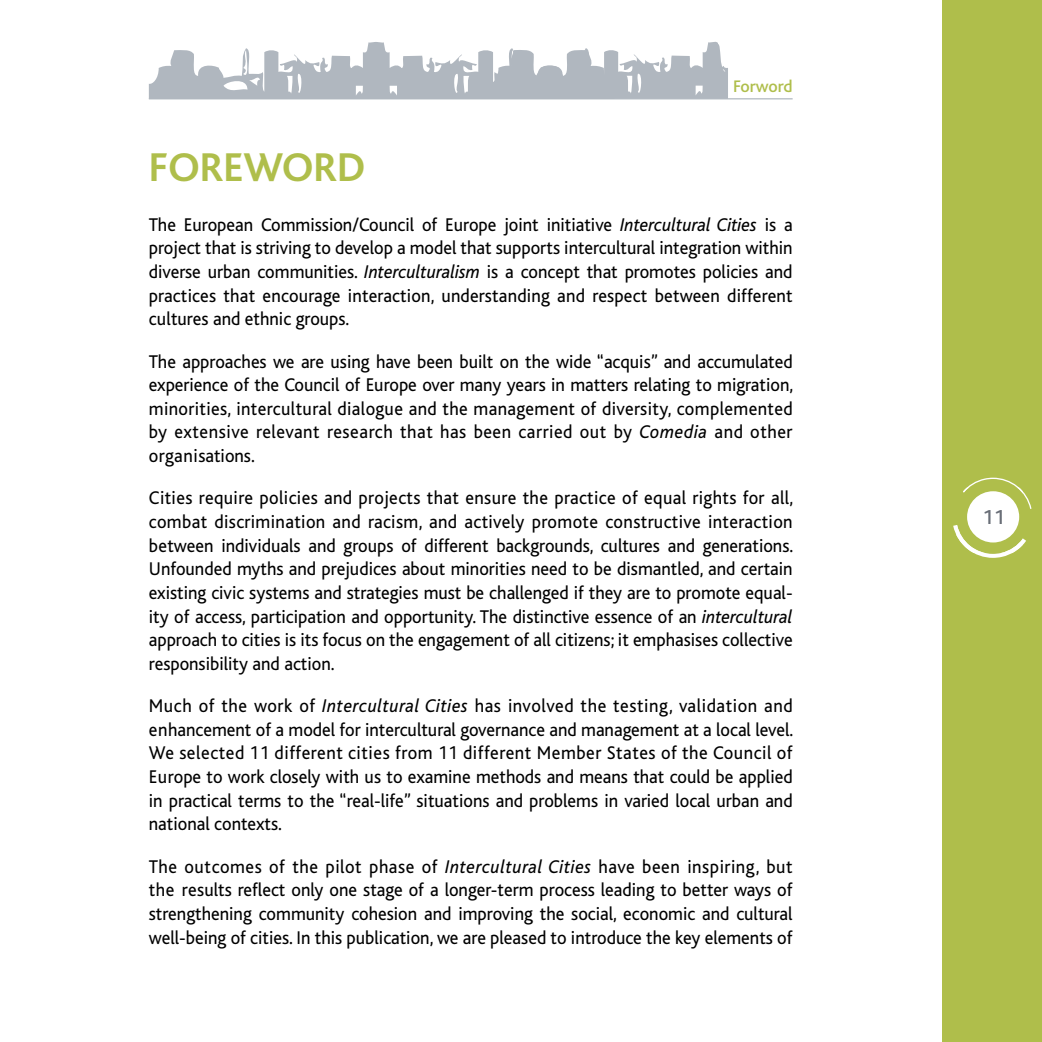
<style>
.page{position:relative;width:1042px;height:1042px;background:#fff}
.page>*{position:absolute;margin:0;border:0;box-sizing:border-box;transform-origin:0 0}
.t1{font:700 42px "Bliss";color:#afbe4b}
.t2{font:500 21px "Bliss";color:#696e77}
.t3{font:19.25px/23.6px "Bliss";color:#000;text-align:justify;scale:.95 1}
.t4{font:500 17.5px "Bliss";letter-spacing:-.005em;color:#afbe4b}
.s1{font-style:italic}
</style>
<div class="page">
<div style="left:943px;top:0;width:99px;height:1042px;background:#afbe4b"></div>
<svg style="left:953px;top:525px;width:73px;height:33px"></svg>
<svg style="left:968px;top:478px;width:63px;height:31px"></svg>
<img style="left:956px;top:525px;width:67px;height:28px">
<img style="left:963px;top:487px;width:60px;height:6px">
<div style="left:967px;top:491px;width:52px;height:51px;background:#fff;border-radius:50%"></div>
<hr style="left:149px;top:98px;width:643px;height:1px;background:#b0b7bf">
<svg style="left:149px;top:41px;width:579px;height:57px"></svg>
<p class="t4" style="left:733px;top:80px;width:61px">Forword</p>
<h1 class="t1" style="left:149px;top:152px;width:218px">FOREWORD</h1>
<p class="t3" style="left:149px;top:214px;width:679px">The European Commission/Council of Europe joint initiative <span class="s1">Intercultural Cities</span> is a project that is striving to develop a model that supports intercultural integration within diverse urban communities. <span class="s1">Interculturalism</span> is a concept that promotes policies and practices that encourage interaction, understanding and respect between different cultures and ethnic groups.</p>
<p class="t3" style="left:149px;top:351px;width:680px">The approaches we are using have been built on the wide “acquis” and accumulated experience of the Council of Europe over many years in matters relating to migration, minorities, intercultural dialogue and the management of diversity, complemented by extensive relevant research that has been carried out by <span class="s1">Comedia</span> and other organisations.</p>
<p class="t3" style="left:149px;top:488px;width:680px">Cities require policies and projects that ensure the practice of equal rights for all, combat discrimination and racism, and actively promote constructive interaction between individuals and groups of different backgrounds, cultures and generations.<br>Unfounded myths and prejudices about minorities need to be dismantled, and certain existing civic systems and strategies must be challenged if they are to promote equal&shy;ity of access, participation and opportunity. The distinctive essence of an <span class="s1">intercultural </span>approach to cities is its focus on the engagement of all citizens; it emphasises collective responsibility and action.</p>
<p class="t3" style="left:149px;top:696px;width:680px">Much of the work of <span class="s1">Intercultural Cities</span> has involved the testing, validation and enhancement of a model for intercultural governance and management at a local level.<br>We selected 11 different cities from 11 different Member States of the Council of Europe to work closely with us to examine methods and means that could be applied in practical terms to the “real-life” situations and problems in varied local urban and national contexts.</p>
<p class="t3" style="left:149px;top:856px;width:679px">The outcomes of the pilot phase of <span class="s1">Intercultural Cities</span> have been inspiring, but the results reflect only one stage of a longer-term process leading to better ways of strengthening community cohesion and improving the social, economic and cultural well-being of cities. In this publication, we are pleased to introduce the key elements of</p>
<p class="t2" style="left:982px;top:509px;width:24px">11</p>
</div>
